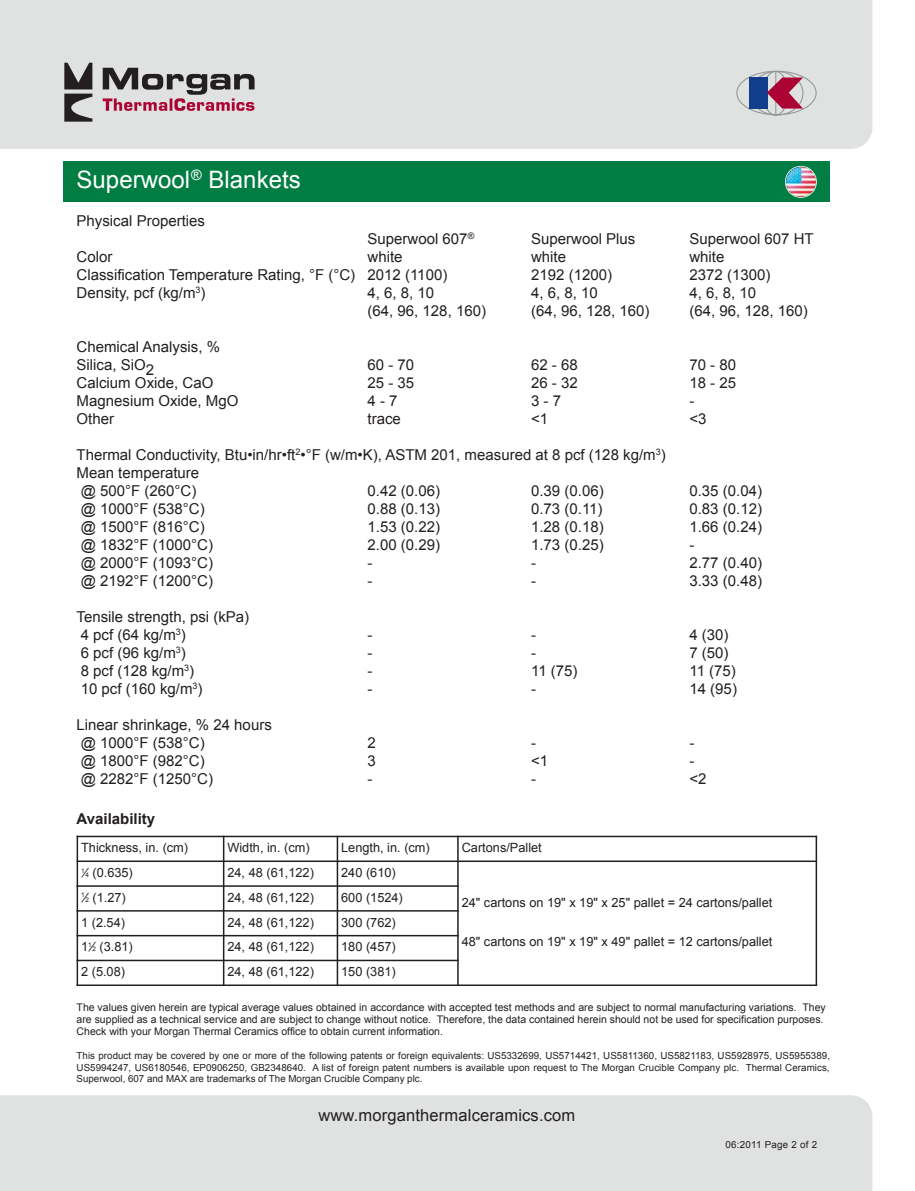
<style>
.page{position:relative;width:915px;height:1191px;background:#fff}
.page>*{position:absolute;margin:0;border:0;box-sizing:border-box;transform-origin:0 0}
.t1{font:24px "Arial";color:#fff}
.t2{font:16.5px "Arial";letter-spacing:.01em;color:#231f20}
.t3{font:15px/18px "Arial";color:#231f20}
.t4{font:700 15px "Arial";color:#231f20}
.t5{font:12.75px "Arial";color:#231f20}
.t6{font:10.5px/12px "Arial";color:#231f20}
.t7{font:9.75px/11.7px "Arial";color:#231f20;text-align:justify}
.t8{font:9.75px "Arial";letter-spacing:.025em;color:#231f20}
.s1{font-size:6.3px}
</style>
<div class="page">
<div style="left:0;top:0;width:872px;height:149px;background:#e0e1e1"></div>
<svg style="left:64px;top:63px;width:28px;height:59px;background:#6e6c6d"></svg>
<svg style="left:103px;top:68px;width:151px;height:43px;background:#a89299"></svg>
<div style="left:749px;top:71px;width:54px;height:45px;border:1px solid #939598;border-radius:50%"></div>
<div style="left:762px;top:71px;width:26px;height:44px;border:1px solid #939598;border-radius:50%"></div>
<hr style="left:775px;top:72px;width:1px;height:43px;background:#939598">
<div style="left:748px;top:78px;width:18px;height:31px;background:#103d8c"></div>
<svg style="left:766px;top:77px;width:36px;height:32px"></svg>
<div style="left:64px;top:162px;width:765px;height:40px;background:#007d43"></div>
<img style="left:785px;top:167px;width:30px;height:30px;border-radius:50%">
<div style="left:784px;top:166px;width:32px;height:32px;border:2px solid #fff;border-radius:50%"></div>
<div style="left:0;top:1095px;width:872px;height:96px;background:#e0e1e1"></div>
<hr style="left:77px;top:835px;width:1px;height:151px;background:#231f20">
<hr style="left:223px;top:835px;width:1px;height:151px;background:#231f20">
<hr style="left:336px;top:835px;width:2px;height:151px;background:#231f20">
<hr style="left:457px;top:835px;width:1px;height:151px;background:#231f20">
<hr style="left:815px;top:835px;width:1px;height:151px;background:#231f20">
<hr style="left:77px;top:835px;width:739px;height:2px;background:#231f20">
<hr style="left:77px;top:860px;width:739px;height:2px;background:#231f20">
<hr style="left:77px;top:885px;width:381px;height:1px;background:#231f20">
<hr style="left:77px;top:910px;width:381px;height:1px;background:#231f20">
<hr style="left:77px;top:935px;width:381px;height:1px;background:#231f20">
<hr style="left:77px;top:959px;width:381px;height:2px;background:#231f20">
<hr style="left:77px;top:984px;width:739px;height:2px;background:#231f20">
<h1 class="t1" style="left:77px;top:166px;width:225px">Superwool<sup>®</sup> Blankets</h1>
<p class="t3" style="left:77px;top:211px;width:130px">Physical Properties</p>
<p class="t3" style="left:367px;top:229px;width:108px">Superwool 607<sup>®</sup></p>
<p class="t3" style="left:531px;top:229px;width:106px">Superwool Plus</p>
<p class="t3" style="left:689px;top:229px;width:126px">Superwool 607 HT</p>
<p class="t3" style="left:77px;top:247px;width:37px">Color</p>
<p class="t3" style="left:367px;top:247px;width:37px">white</p>
<p class="t3" style="left:531px;top:247px;width:37px">white</p>
<p class="t3" style="left:689px;top:247px;width:37px">white</p>
<p class="t3" style="left:77px;top:265px;width:372px">Classification Temperature Rating, °F (°C) 2012 (1100)</p>
<p class="t3" style="left:531px;top:265px;width:82px">2192 (1200)</p>
<p class="t3" style="left:689px;top:265px;width:82px">2372 (1300)</p>
<p class="t3" style="left:77px;top:283px;width:130px">Density, pcf (kg/m<sup>3</sup>)</p>
<p class="t3" style="left:367px;top:283px;width:68px">4, 6, 8, 10</p>
<p class="t3" style="left:531px;top:283px;width:68px">4, 6, 8, 10</p>
<p class="t3" style="left:689px;top:283px;width:68px">4, 6, 8, 10</p>
<p class="t3" style="left:367px;top:301px;width:120px">(64, 96, 128, 160)</p>
<p class="t3" style="left:531px;top:301px;width:120px">(64, 96, 128, 160)</p>
<p class="t3" style="left:689px;top:301px;width:120px">(64, 96, 128, 160)</p>
<p class="t3" style="left:77px;top:337px;width:145px">Chemical Analysis, %<br>Silica, SiO2</p>
<p class="t3" style="left:367px;top:355px;width:48px">60 - 70</p>
<p class="t3" style="left:531px;top:355px;width:48px">62 - 68</p>
<p class="t3" style="left:689px;top:355px;width:48px">70 - 80</p>
<p class="t3" style="left:77px;top:373px;width:138px">Calcium Oxide, CaO</p>
<p class="t3" style="left:367px;top:373px;width:48px">25 - 35</p>
<p class="t3" style="left:531px;top:373px;width:48px">26 - 32</p>
<p class="t3" style="left:689px;top:373px;width:48px">18 - 25</p>
<p class="t3" style="left:77px;top:391px;width:163px">Magnesium Oxide, MgO</p>
<p class="t3" style="left:367px;top:391px;width:32px">4 - 7</p>
<p class="t3" style="left:531px;top:391px;width:32px">3 - 7</p>
<p class="t3" style="left:689px;top:391px;width:6px">-</p>
<p class="t3" style="left:77px;top:409px;width:39px">Other</p>
<p class="t3" style="left:367px;top:409px;width:35px">trace</p>
<p class="t3" style="left:531px;top:409px;width:19px">&lt;1</p>
<p class="t3" style="left:689px;top:409px;width:19px">&lt;3</p>
<p class="t3" style="left:77px;top:445px;width:590px">Thermal Conductivity, Btu•in/hr•ft<sup>2</sup>•°F (w/m•K), ASTM 201, measured at 8 pcf (128 kg/m<sup>3</sup>)<br>Mean temperature<br>@ 500°F (260°C)</p>
<p class="t3" style="left:367px;top:481px;width:74px">0.42 (0.06)</p>
<p class="t3" style="left:531px;top:481px;width:74px">0.39 (0.06)</p>
<p class="t3" style="left:689px;top:481px;width:74px">0.35 (0.04)</p>
<p class="t3" style="left:81px;top:499px;width:125px">@ 1000°F (538°C)</p>
<p class="t3" style="left:367px;top:499px;width:74px">0.88 (0.13)</p>
<p class="t3" style="left:531px;top:499px;width:73px">0.73 (0.11)</p>
<p class="t3" style="left:689px;top:499px;width:74px">0.83 (0.12)</p>
<p class="t3" style="left:81px;top:517px;width:125px">@ 1500°F (816°C)</p>
<p class="t3" style="left:367px;top:517px;width:74px">1.53 (0.22)</p>
<p class="t3" style="left:531px;top:517px;width:74px">1.28 (0.18)</p>
<p class="t3" style="left:689px;top:517px;width:74px">1.66 (0.24)</p>
<p class="t3" style="left:81px;top:535px;width:134px">@ 1832°F (1000°C)</p>
<p class="t3" style="left:367px;top:535px;width:74px">2.00 (0.29)</p>
<p class="t3" style="left:531px;top:535px;width:74px">1.73 (0.25)</p>
<p class="t3" style="left:689px;top:535px;width:6px">-</p>
<p class="t3" style="left:81px;top:553px;width:134px">@ 2000°F (1093°C)</p>
<p class="t3" style="left:367px;top:553px;width:6px">-</p>
<p class="t3" style="left:531px;top:553px;width:6px">-</p>
<p class="t3" style="left:689px;top:553px;width:74px">2.77 (0.40)</p>
<p class="t3" style="left:81px;top:571px;width:134px">@ 2192°F (1200°C)</p>
<p class="t3" style="left:367px;top:571px;width:6px">-</p>
<p class="t3" style="left:531px;top:571px;width:6px">-</p>
<p class="t3" style="left:689px;top:571px;width:74px">3.33 (0.48)</p>
<p class="t3" style="left:77px;top:607px;width:174px">Tensile strength, psi (kPa)<br>4 pcf (64 kg/m<sup>3</sup>)</p>
<p class="t3" style="left:367px;top:625px;width:6px">-</p>
<p class="t3" style="left:531px;top:625px;width:6px">-</p>
<p class="t3" style="left:689px;top:625px;width:41px">4 (30)</p>
<p class="t3" style="left:81px;top:643px;width:107px">6 pcf (96 kg/m<sup>3</sup>)</p>
<p class="t3" style="left:367px;top:643px;width:6px">-</p>
<p class="t3" style="left:531px;top:643px;width:6px">-</p>
<p class="t3" style="left:689px;top:643px;width:41px">7 (50)</p>
<p class="t3" style="left:81px;top:661px;width:115px">8 pcf (128 kg/m<sup>3</sup>)</p>
<p class="t3" style="left:367px;top:661px;width:6px">-</p>
<p class="t3" style="left:531px;top:661px;width:48px">11 (75)</p>
<p class="t3" style="left:689px;top:661px;width:48px">11 (75)</p>
<p class="t3" style="left:81px;top:679px;width:123px">10 pcf (160 kg/m<sup>3</sup>)</p>
<p class="t3" style="left:367px;top:679px;width:6px">-</p>
<p class="t3" style="left:531px;top:679px;width:6px">-</p>
<p class="t3" style="left:689px;top:679px;width:49px">14 (95)</p>
<p class="t3" style="left:77px;top:715px;width:197px">Linear shrinkage, % 24 hours @ 1000°F (538°C)</p>
<p class="t3" style="left:367px;top:733px;width:10px">2</p>
<p class="t3" style="left:531px;top:733px;width:6px">-</p>
<p class="t3" style="left:689px;top:733px;width:6px">-</p>
<p class="t3" style="left:81px;top:751px;width:125px">@ 1800°F (982°C)</p>
<p class="t3" style="left:367px;top:751px;width:10px">3</p>
<p class="t3" style="left:531px;top:751px;width:19px">&lt;1</p>
<p class="t3" style="left:689px;top:751px;width:6px">-</p>
<p class="t3" style="left:81px;top:769px;width:134px">@ 2282°F (1250°C)</p>
<p class="t3" style="left:367px;top:769px;width:6px">-</p>
<p class="t3" style="left:531px;top:769px;width:6px">-</p>
<p class="t3" style="left:689px;top:769px;width:19px">&lt;2</p>
<p class="t4" style="left:77px;top:811px;width:80px">Availability</p>
<p class="t5" style="left:81px;top:840px;width:108px">Thickness, in. (cm)</p>
<p class="t5" style="left:227px;top:840px;width:84px">Width, in. (cm)</p>
<p class="t5" style="left:341px;top:840px;width:90px">Length, in. (cm)</p>
<p class="t5" style="left:461px;top:840px;width:82px">Cartons/Pallet</p>
<p class="t5" style="left:81px;top:865px;width:53px"><sup>1</sup>⁄<span class="s1">4</span> (0.635)</p>
<p class="t5" style="left:227px;top:865px;width:88px">24, 48 (61,122)</p>
<p class="t5" style="left:341px;top:865px;width:56px">240 (610)</p>
<p class="t5" style="left:461px;top:895px;width:312px">24" cartons on 19" x 19" x 25" pallet = 24 cartons/pallet</p>
<p class="t5" style="left:461px;top:934px;width:312px">48" cartons on 19" x 19" x 49" pallet = 12 cartons/pallet</p>
<p class="t5" style="left:81px;top:890px;width:46px"><sup>1</sup>⁄<span class="s1">2</span> (1.27)</p>
<p class="t5" style="left:227px;top:890px;width:88px">24, 48 (61,122)</p>
<p class="t5" style="left:341px;top:890px;width:63px">600 (1524)</p>
<p class="t5" style="left:81px;top:915px;width:45px">1 (2.54)</p>
<p class="t5" style="left:227px;top:915px;width:88px">24, 48 (61,122)</p>
<p class="t5" style="left:341px;top:915px;width:56px">300 (762)</p>
<p class="t5" style="left:81px;top:939px;width:53px">1<sup>1</sup>⁄<span class="s1">2</span> (3.81)</p>
<p class="t5" style="left:227px;top:939px;width:88px">24, 48 (61,122)</p>
<p class="t5" style="left:341px;top:939px;width:56px">180 (457)</p>
<p class="t5" style="left:81px;top:964px;width:45px">2 (5.08)</p>
<p class="t5" style="left:227px;top:964px;width:88px">24, 48 (61,122)</p>
<p class="t5" style="left:341px;top:964px;width:56px">150 (381)</p>
<p class="t6" style="left:77px;top:1001px;width:750px">The values given herein are typical average values obtained in accordance with accepted test methods and are subject to normal manufacturing variations. They are supplied as a technical service and are subject to change without notice. Therefore, the data contained herein should not be used for specification purposes.<br>Check with your Morgan Thermal Ceramics office to obtain current information.</p>
<p class="t7" style="left:77px;top:1049px;width:754px">This product may be covered by one or more of the following patents or foreign equivalents: US5332699, US5714421, US5811360, US5821183, US5928975, US5955389, US5994247, US6180546, EP0906250, GB2348640. A list of foreign patent numbers is available upon request to The Morgan Crucible Company plc. Thermal Ceramics, Superwool, 607 and MAX are trademarks of The Morgan Crucible Company plc.</p>
<p class="t2" style="left:318px;top:1106px;width:258px">www.morganthermalceramics.com</p>
<p class="t8" style="left:725px;top:1139px;width:93px">06:2011 Page 2 of 2</p>
</div>
